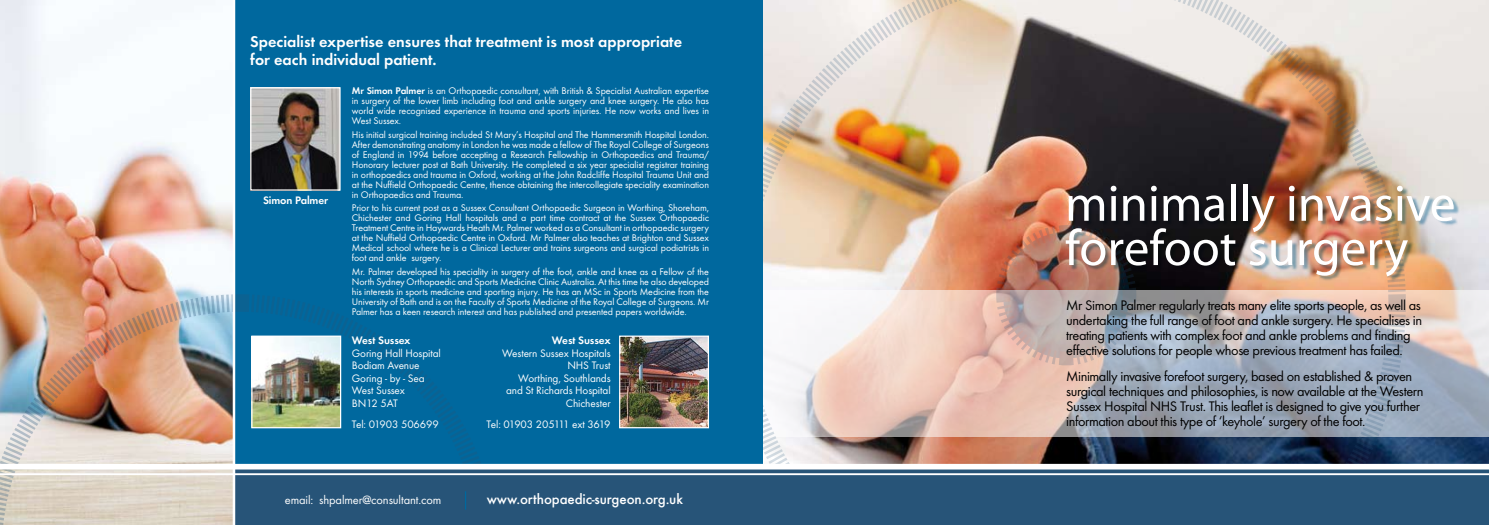
<style>
.page{position:relative;width:1489px;height:525px;background:#fff}
.page>*{position:absolute;margin:0;border:0;box-sizing:border-box;transform-origin:0 0}
.t1{font:51px/44.2px "Myriad";color:#fff}
.t2{font:600 16.25px/17.5px "Futura T";color:#fff}
.t3{font:500 15px "Futura T";letter-spacing:-.01em;color:#fff}
.t4{font:14.38px/15px "Futura T";letter-spacing:-.03em;color:#000}
.t5{font:12.5px "Futura T";letter-spacing:-.01em;color:#fff}
.t6{font:11.25px/12.5px "Futura T";letter-spacing:-.01em;color:#fff;text-align:right}
.t7{font:600 11.25px "Futura T";letter-spacing:-.01em;color:#fff}
.t8{font:11.25px "Futura T";letter-spacing:-.04em;color:#fff}
.t9{font:10px/10px "Futura T";letter-spacing:-.01em;color:#fff;text-align:justify}
.s1{font-weight:600}
</style>
<div class="page">
<img style="left:0;top:0;width:233px;height:293px">
<div style="left:234px;top:464px;width:1254px;height:60px;background:#275478"></div>
<img style="left:1406px;top:0;width:82px;height:463px">
<svg style="left:1406px;top:290px;width:82px;height:146px;background:#bfbec3"></svg>
<img style="left:727px;top:0;width:679px;height:476px">
<img style="left:994px;top:224px;width:143px;height:142px">
<div style="left:234px;top:0;width:528px;height:464px;background:#00689e"></div>
<img style="left:0;top:293px;width:497px;height:231px">
<div style="left:0;top:463px;width:1488px;height:6px;background:#fff"></div>
<hr style="left:0;top:473px;width:1488px;height:2px;background:#fff">
<img style="left:252px;top:89px;width:86px;height:99px">
<div style="left:250px;top:87px;width:90px;height:103px;border:1px solid #fff"></div>
<hr style="left:233px;top:0;width:2px;height:524px;background:#fff">
<img style="left:621px;top:337px;width:86px;height:89px">
<div style="left:619px;top:335px;width:90px;height:93px;border:1px solid #fff"></div>
<svg style="left:465px;top:491px;width:1px;height:18px"></svg>
<img style="left:1064px;top:178px;width:409px;height:107px">
<img style="left:253px;top:337px;width:86px;height:89px">
<div style="left:251px;top:335px;width:90px;height:93px;border:1px solid #fff"></div>
<h2 class="t2" style="left:250px;top:33px;width:433px">Specialist expertise ensures that treatment is most appropriate for each individual patient.</h2>
<p class="t7" style="left:263px;top:193px;width:67px">Simon Palmer</p>
<p class="t9" style="left:352px;top:85px;width:359px"><span class="s1">Mr Simon Palmer</span> is an Orthopaedic consultant, with British &amp; Specialist Australian expertise in surgery of the lower limb including foot and ankle surgery and knee surgery. He also has world wide recognised experience in trauma and sports injuries. He now works and lives in West Sussex.</p>
<p class="t9" style="left:352px;top:129px;width:359px">His initial surgical training included St Mary’s Hospital and The Hammersmith Hospital London.<br>After demonstrating anatomy in London he was made a fellow of The Royal College of Surgeons of England in 1994 before accepting a Research Fellowship in Orthopaedics and Trauma/ Honorary lecturer post at Bath University. He completed a six year specialist registrar training in orthopaedics and trauma in Oxford, working at the John Radcliffe Hospital Trauma Unit and at the Nuffield Orthopaedic Centre, thence obtaining the intercollegiate speciality examination in Orthopaedics and Trauma.</p>
<p class="t9" style="left:352px;top:203px;width:359px">Prior to his current post as a Sussex Consultant Orthopaedic Surgeon in Worthing, Shoreham, Chichester and Goring Hall hospitals and a part time contract at the Sussex Orthopaedic Treatment Centre in Haywards Heath Mr. Palmer worked as a Consultant in orthopaedic surgery at the Nuffield Orthopaedic Centre in Oxford. Mr Palmer also teaches at Brighton and Sussex Medical school where he is a Clinical Lecturer and trains surgeons and surgical podiatrists in foot and ankle surgery.</p>
<p class="t9" style="left:352px;top:266px;width:358px">Mr. Palmer developed his speciality in surgery of the foot, ankle and knee as a Fellow of the North Sydney Orthopaedic and Sports Medicine Clinic Australia. At this time he also developed his interests in sports medicine and sporting injury. He has an MSc in Sports Medicine from the University of Bath and is on the Faculty of Sports Medicine of the Royal College of Surgeons. Mr Palmer has a keen research interest and has published and presented papers worldwide.</p>
<p class="t7" style="left:352px;top:333px;width:60px">West Sussex</p>
<p class="t6" style="left:352px;top:346px;width:90px;text-align:left">Goring Hall Hospital<br>Bodiam Avenue<br>Goring - by - Sea<br>West Sussex<br>BN12 5AT</p>
<p class="t6" style="left:352px;top:418px;width:88px">Tel: 01903 506699</p>
<p class="t7" style="left:552px;top:333px;width:60px">West Sussex</p>
<p class="t6" style="left:502px;top:346px;width:110px">Western Sussex Hospitals<br>NHS Trust<br>Worthing, Southlands and St Richards Hospital<br>Chichester</p>
<p class="t8" style="left:486px;top:417px;width:125px">Tel: 01903 205111 ext 3619</p>
<p class="t5" style="left:285px;top:492px;width:158px">email: shpalmer@consultant.com</p>
<h3 class="t3" style="left:487px;top:490px;width:198px">www.orthopaedic-surgeon.org.uk</h3>
<h1 class="t1" style="left:1064px;top:184px;width:392px">minimally invasive forefoot surgery</h1>
<p class="t4" style="left:1066px;top:297px;width:357px">Mr Simon Palmer regularly treats many elite sports people, as well as undertaking the full range of foot and ankle surgery. He specialises in treating patients with complex foot and ankle problems and finding effective solutions for people whose previous treatment has failed.</p>
<p class="t4" style="left:1066px;top:368px;width:359px">Minimally invasive forefoot surgery, based on established &amp; proven surgical techniques and philosophies, is now available at the Western Sussex Hospital NHS Trust. This leaflet is designed to give you further information about this type of ‘keyhole’ surgery of the foot.</p>
</div>
